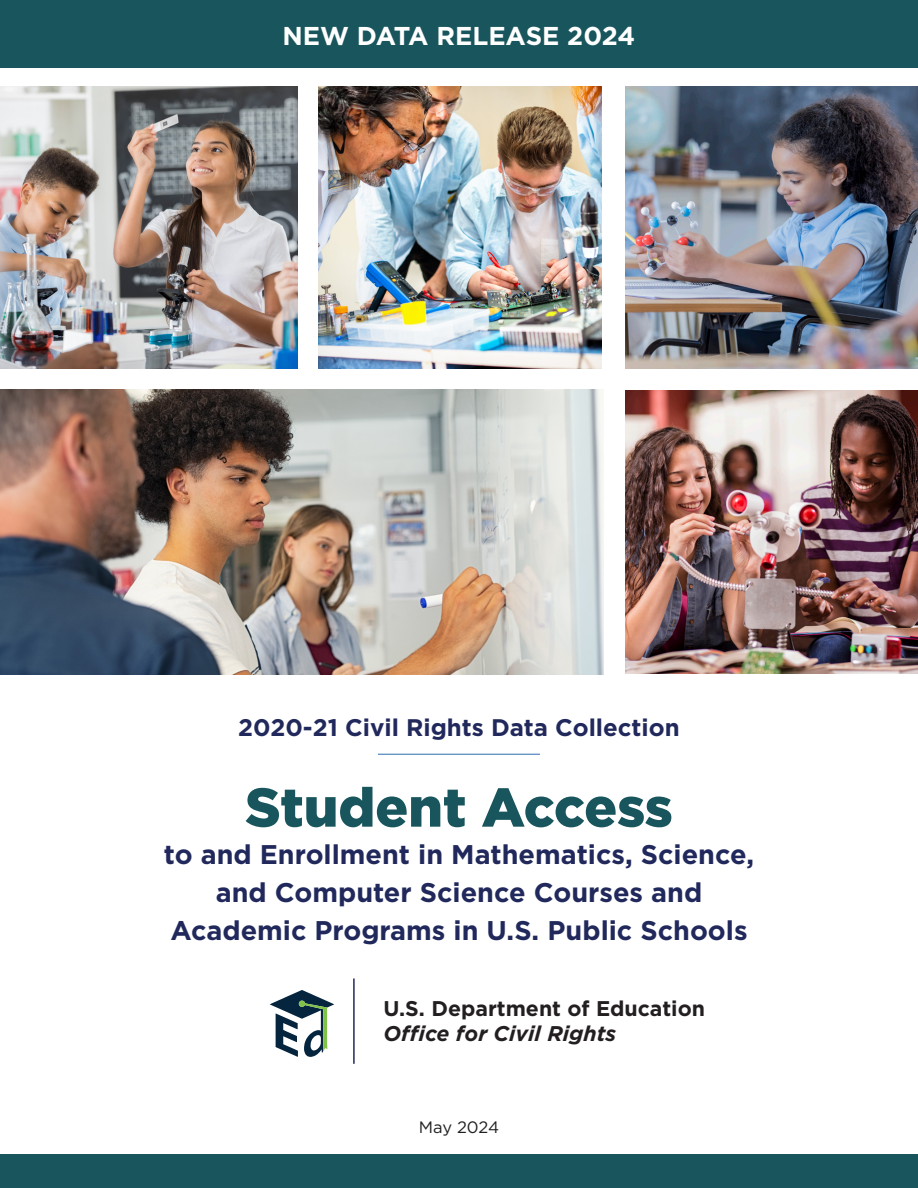
<style>
.page{position:relative;width:918px;height:1188px;background:#fff}
.page>*{position:absolute;margin:0;border:0;box-sizing:border-box;transform-origin:0 0}
.t1{font:900 54.6px "Gotham";color:#18555d}
.t2{font:700 27px/37.7px "Gotham";color:#21295c;text-align:center}
.t3{font:700 25.8px "Gotham";color:#fff}
.t4{font:700 24px "Gotham";color:#21295c}
.t5{font:700 21.3px/25.5px "Gotham";color:#231f20}
.t6{font:16.5px "Gotham";letter-spacing:-.01em;color:#231f20}
.s1{font-style:italic}
</style>
<div class="page">
<div style="left:0;top:0;width:918px;height:68px;background:#18555d"></div>
<img style="left:0;top:86px;width:298px;height:283px">
<img style="left:319px;top:86px;width:282px;height:283px">
<img style="left:625px;top:86px;width:293px;height:283px">
<img style="left:0;top:390px;width:604px;height:284px">
<img style="left:625px;top:391px;width:293px;height:282px">
<svg style="left:270px;top:990px;width:64px;height:67px"></svg>
<div style="left:0;top:1154px;width:918px;height:34px;background:#18555d"></div>
<hr style="left:378px;top:754px;width:162px;height:1px;background:#2c6cb0">
<hr style="left:353px;top:978px;width:2px;height:86px;background:#21295c">
<p class="t3" style="left:283px;top:18px;width:354px">NEW DATA RELEASE 2024</p>
<p class="t4" style="left:238px;top:712px;width:443px">2020-21 Civil Rights Data Collection</p>
<h1 class="t1" style="left:245px;top:770px;width:429px">Student Access</h1>
<h1 class="t2" style="left:164px;top:836px;width:592px">to and Enrollment in Mathematics, Science, and Computer Science Courses and<br>Academic Programs in U.S. Public Schools</h1>
<p class="t5" style="left:383px;top:995px;width:323px">U.S. Department of Education<br><span class="s1">Office for Civil Rights</span></p>
<p class="t6" style="left:419px;top:1117px;width:82px">May 2024</p>
</div>
